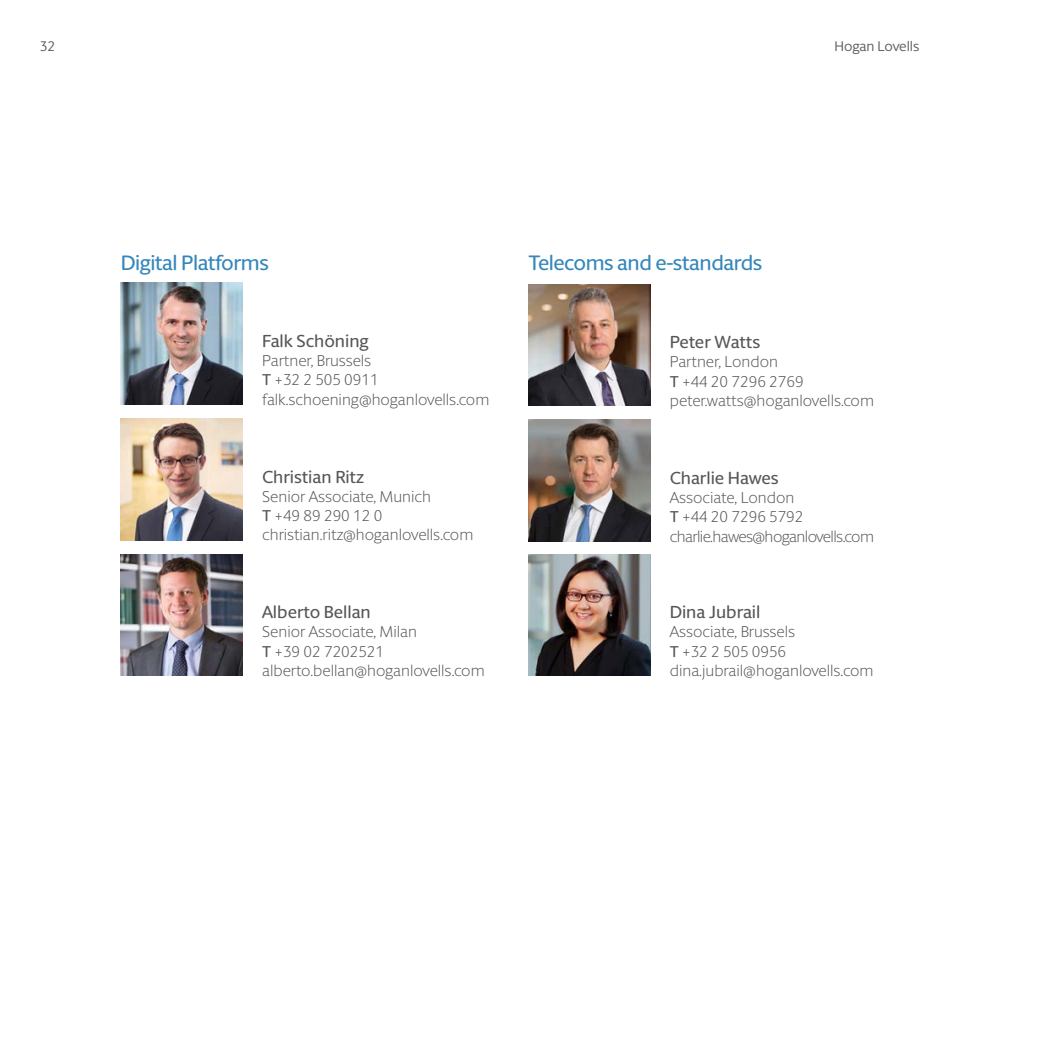
<style>
.page{position:relative;width:1042px;height:1042px;background:#fff}
.page>*{position:absolute;margin:0;border:0;box-sizing:border-box;transform-origin:0 0}
.t1{font:500 21px "Berlingske Sans Round";letter-spacing:-.02em;color:#3587bb}
.t2{font:500 17.5px "Berlingske Sans Round";color:#575756}
.t3{font:300 15.75px/19.2px "Berlingske Sans Round";color:#575756}
.t4{font:300 15.75px/19.2px "Berlingske Sans Round";letter-spacing:-.035em;color:#575756}
.t5{font:14px "Berlingske Sans Round";letter-spacing:-.01em;color:#575756}
.s1{font-weight:500}
</style>
<div class="page">
<img style="left:121px;top:283px;width:121px;height:121px">
<img style="left:121px;top:418px;width:121px;height:122px">
<img style="left:121px;top:554px;width:121px;height:121px">
<img style="left:528px;top:284px;width:122px;height:122px">
<img style="left:528px;top:420px;width:122px;height:121px">
<img style="left:528px;top:554px;width:122px;height:121px">
<p class="t5" style="left:40px;top:37px;width:17px">32</p>
<p class="t5" style="left:834px;top:37px;width:86px">Hogan Lovells</p>
<h1 class="t1" style="left:121px;top:248px;width:150px">Digital Platforms</h1>
<h1 class="t1" style="left:528px;top:248px;width:235px">Telecoms and e-standards</h1>
<p class="t2" style="left:262px;top:329px;width:108px">Falk Schöning</p>
<p class="t3" style="left:262px;top:350px;width:229px">Partner, Brussels<br><span class="s1">T</span> +32 2 505 0911 falk.schoening@hoganlovells.com</p>
<p class="t2" style="left:262px;top:464px;width:103px">Christian Ritz</p>
<p class="t3" style="left:262px;top:486px;width:213px">Senior Associate, Munich<br><span class="s1">T</span> +49 89 290 12 0 christian.ritz@hoganlovells.com</p>
<p class="t2" style="left:262px;top:600px;width:110px">Alberto Bellan</p>
<p class="t3" style="left:262px;top:622px;width:224px">Senior Associate, Milan<br><span class="s1">T</span> +39 02 7202521 alberto.bellan@hoganlovells.com</p>
<p class="t2" style="left:670px;top:330px;width:92px">Peter Watts</p>
<p class="t3" style="left:670px;top:352px;width:206px">Partner, London<br><span class="s1">T</span> +44 20 7296 2769 peter.watts@hoganlovells.com</p>
<p class="t2" style="left:670px;top:465px;width:111px">Charlie Hawes</p>
<p class="t4" style="left:670px;top:487px;width:206px">Associate, London<br><span class="s1">T</span> +44 20 7296 5792 charlie.hawes@hoganlovells.com</p>
<p class="t2" style="left:670px;top:600px;width:92px">Dina Jubrail</p>
<p class="t3" style="left:670px;top:622px;width:205px">Associate, Brussels<br><span class="s1">T</span> +32 2 505 0956 dina.jubrail@hoganlovells.com</p>
</div>
